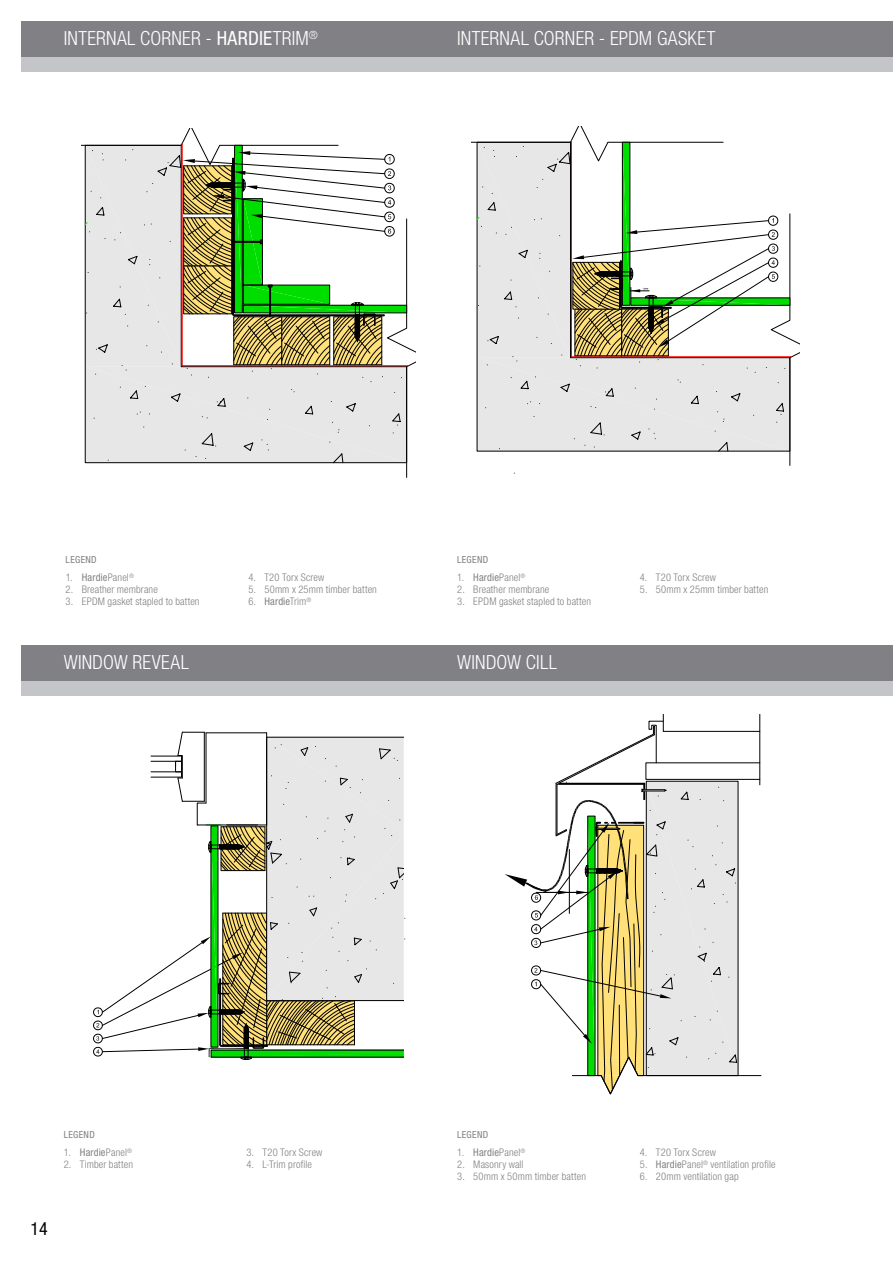
<style>
.page{position:relative;width:893px;height:1263px;background:#fff}
.page>*{position:absolute;margin:0;border:0;box-sizing:border-box;transform-origin:0 0}
.t1{font:300 condensed 19.5px "Helvetica Neue";letter-spacing:.015em;color:#fff}
.t2{font:condensed 18px "Helvetica Neue";color:#000}
.t3{font:300 condensed 10.5px "Helvetica Neue";letter-spacing:.015em;color:#818084}
.t4{font:condensed 9.75px "Helvetica Neue";letter-spacing:.035em;color:#818084}
.s1{font-weight:400}
</style>
<div class="page">
<div style="left:21px;top:54px;width:872px;height:18px;background:#c3c5c8"></div>
<div style="left:21px;top:21px;width:872px;height:36px;background:#818084"></div>
<div style="left:21px;top:678px;width:872px;height:18px;background:#c3c5c8"></div>
<div style="left:21px;top:645px;width:872px;height:36px;background:#818084"></div>
<svg style="left:81px;top:129px;width:335px;height:349px"></svg>
<svg style="left:472px;top:126px;width:327px;height:340px"></svg>
<svg style="left:94px;top:731px;width:310px;height:329px"></svg>
<svg style="left:505px;top:714px;width:257px;height:381px"></svg>
<h1 class="t1" style="left:64px;top:27px;width:256px">Internal corner - <span class="s1">Hardie</span>Trim <sup>®</sup></h1>
<h1 class="t1" style="left:457px;top:27px;width:260px">Internal corner - EPDM Gasket</h1>
<p class="t4" style="left:66px;top:554px;width:31px">LEGEND</p>
<p class="t4" style="left:457px;top:554px;width:31px">LEGEND</p>
<p class="t3" style="left:66px;top:571px;width:70px">1. <span class="s1">Hardie</span>Panel<sup>®</sup></p>
<p class="t3" style="left:66px;top:583px;width:94px">2. Breather membrane</p>
<p class="t3" style="left:66px;top:595px;width:135px">3. EPDM gasket stapled to batten</p>
<p class="t3" style="left:248px;top:571px;width:78px">4. T20 Torx Screw</p>
<p class="t3" style="left:248px;top:583px;width:130px">5. 50mm x 25mm timber batten</p>
<p class="t3" style="left:248px;top:595px;width:64px">6. <span class="s1">Hardie</span>Trim<sup>®</sup></p>
<p class="t3" style="left:457px;top:571px;width:70px">1. <span class="s1">Hardie</span>Panel<sup>®</sup></p>
<p class="t3" style="left:457px;top:583px;width:94px">2. Breather membrane</p>
<p class="t3" style="left:457px;top:595px;width:135px">3. EPDM gasket stapled to batten</p>
<h1 class="t1" style="left:64px;top:651px;width:127px">Window reveal</h1>
<h1 class="t1" style="left:457px;top:651px;width:101px">Window cill</h1>
<p class="t3" style="left:640px;top:571px;width:78px">4. T20 Torx Screw</p>
<p class="t3" style="left:640px;top:583px;width:130px">5. 50mm x 25mm timber batten</p>
<h2 class="t2" style="left:31px;top:1218px;width:19px">14</h2>
<p class="t4" style="left:64px;top:1129px;width:31px">LEGEND</p>
<p class="t4" style="left:457px;top:1129px;width:31px">LEGEND</p>
<p class="t3" style="left:64px;top:1146px;width:70px">1. <span class="s1">Hardie</span>Panel<sup>®</sup></p>
<p class="t3" style="left:64px;top:1158px;width:71px">2. Timber batten</p>
<p class="t3" style="left:246px;top:1146px;width:78px">3. T20 Torx Screw</p>
<p class="t3" style="left:246px;top:1158px;width:67px">4. L-Trim profile</p>
<p class="t3" style="left:457px;top:1146px;width:70px">1. <span class="s1">Hardie</span>Panel<sup>®</sup></p>
<p class="t3" style="left:457px;top:1158px;width:68px">2. Masonry wall</p>
<p class="t3" style="left:457px;top:1170px;width:130px">3. 50mm x 50mm timber batten</p>
<p class="t3" style="left:640px;top:1146px;width:78px">4. T20 Torx Screw</p>
<p class="t3" style="left:640px;top:1158px;width:137px">5. <span class="s1">Hardie</span>Panel<sup>®</sup> ventilation profile</p>
<p class="t3" style="left:640px;top:1170px;width:100px">6. 20mm ventilation gap</p>
</div>
